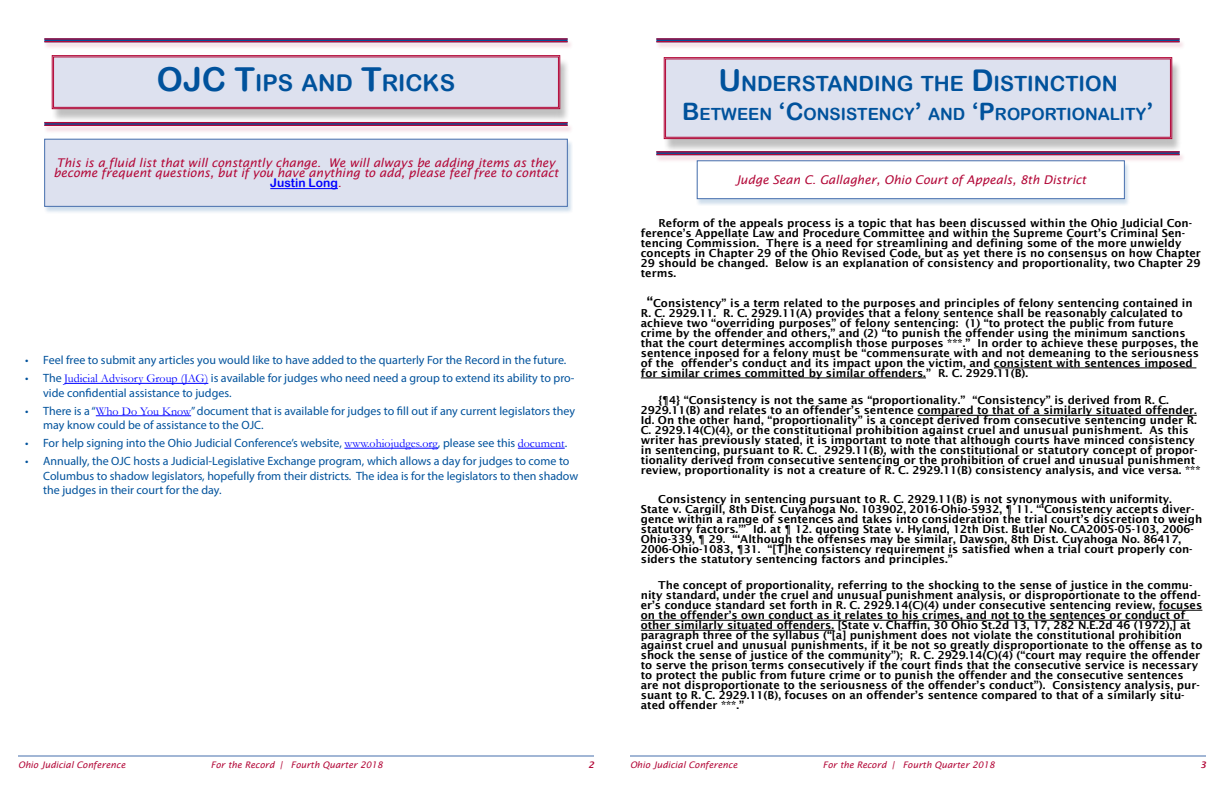
<style>
.page{position:relative;width:1224px;height:792px;background:#fff}
.page>*{position:absolute;margin:0;border:0;box-sizing:border-box;transform-origin:0 0}
.t1{font:23.1px "Arial Rounded MT Bold";color:#00529c}
.t2{font:21px "Arial Rounded MT Bold";color:#00529c}
.t3{font:16.8px "Arial Rounded MT Bold";color:#00529c}
.t4{font:12px/14.4px "Myriad Pro";color:#00529c}
.t5{font:italic 12px/10px "Lucida Sans";color:#b30838}
.t6{font:12px "Arial Rounded MT Bold";color:#00f}
.t7{font:600 11px/10px "Lucida Sans";color:#000}
.t8{font:italic 9px "Lucida Sans";color:#b30838}
.t9{font:italic 600 9px "Lucida Sans";color:#b30838}
.s1{font-size:33px}
.s2{font-family:"Lucida Sans";font-style:italic;color:#b30838}
.s3{font-family:"Garamond";color:#00f}
.s4{font-size:30px}
.s5{font-size:24px}
.s6{font-size:14px}
</style>
<div class="page">
<hr style="left:630px;top:756px;width:576px;height:1px;background:#456ead">
<hr style="left:18px;top:756px;width:576px;height:1px;background:#456ead">
<div style="left:52px;top:59px;width:519px;height:64px;background:#000;opacity:.25"></div>
<svg style="left:52px;top:55px;width:508px;height:54px;background:#dad5e4"></svg>
<div style="left:53px;top:57px;width:506px;height:51px;border:1px solid #b30838"></div>
<div style="left:44px;top:123px;width:530px;height:11px;background:#b30838;opacity:.15"></div>
<hr style="left:44px;top:122px;width:524px;height:4px;background:#403b7d">
<hr style="left:44px;top:122px;width:524px;height:1px;background:#b30838">
<hr style="left:44px;top:125px;width:524px;height:1px;background:#b30838">
<div style="left:44px;top:40px;width:530px;height:11px;background:#b30838;opacity:.15"></div>
<hr style="left:44px;top:38px;width:524px;height:4px;background:#00529c">
<hr style="left:44px;top:38px;width:524px;height:2px;background:#b30838">
<hr style="left:44px;top:41px;width:524px;height:1px;background:#b30838">
<hr style="left:64px;top:383px;width:144px;height:1px;background:#00f">
<hr style="left:96px;top:415px;width:95px;height:1px;background:#00f">
<hr style="left:344px;top:448px;width:94px;height:1px;background:#00f">
<hr style="left:518px;top:448px;width:47px;height:1px;background:#00f">
<div style="left:43px;top:140px;width:530px;height:75px;background:#00529c;opacity:.2"></div>
<div style="left:45px;top:139px;width:522px;height:67px;background:#dde1ef"></div>
<hr style="left:270px;top:188px;width:68px;height:1px;background:#00f">
<div style="left:44px;top:139px;width:524px;height:68px;border:1px solid #456ead"></div>
<div style="left:656px;top:40px;width:530px;height:11px;background:#b30838;opacity:.15"></div>
<hr style="left:656px;top:38px;width:524px;height:4px;background:#00529c">
<hr style="left:656px;top:38px;width:524px;height:2px;background:#b30838">
<hr style="left:656px;top:41px;width:524px;height:1px;background:#b30838">
<div style="left:656px;top:152px;width:530px;height:11px;background:#b30838;opacity:.15"></div>
<hr style="left:656px;top:151px;width:524px;height:4px;background:#17488e">
<hr style="left:656px;top:151px;width:524px;height:2px;background:#b30838">
<hr style="left:656px;top:154px;width:524px;height:1px;background:#b30838">
<div style="left:664px;top:61px;width:519px;height:92px;background:#000;opacity:.25"></div>
<div style="left:664px;top:57px;width:508px;height:82px;background:#dde1ef"></div>
<div style="left:665px;top:59px;width:506px;height:79px;border:1px solid #b30838"></div>
<div style="left:696px;top:161px;width:435px;height:45px;background:#00529c;opacity:.2"></div>
<div style="left:697px;top:161px;width:427px;height:38px;background:#fff"></div>
<div style="left:697px;top:161px;width:428px;height:38px;border:1px solid #456ead"></div>
<hr style="left:994px;top:368px;width:202px;height:1px;background:#000">
<hr style="left:641px;top:378px;width:285px;height:1px;background:#000">
<hr style="left:918px;top:415px;width:279px;height:1px;background:#000">
<hr style="left:1159px;top:610px;width:43px;height:1px;background:#000">
<hr style="left:641px;top:620px;width:548px;height:1px;background:#000">
<hr style="left:641px;top:630px;width:193px;height:1px;background:#000">
<h1 class="t1" style="left:157px;top:69px;width:300px"><span class="s1">OJC T</span>IPS AND <span class="s1">T</span>RICKS</h1>
<p class="t5" style="left:53px;top:158px;width:506px">This is a fluid list that will constantly change. We will always be adding items as they become frequent questions, but if you have anything to add, please feel free to contact</p>
<p class="t6" style="left:270px;top:176px;width:73px">Justin Long<span class="s2">.</span></p>
<p class="t4" style="left:25px;top:353px;width:543px">• Feel free to submit any articles you would like to have added to the quarterly For the Record in the future.</p>
<p class="t4" style="left:43px;top:371px;width:533px;text-indent:-18px">• The <span class="s3">Judicial Advisory Group (JAG)</span> is available for judges who need need a group to extend its ability to pro&shy;vide confidential assistance to judges.</p>
<p class="t4" style="left:43px;top:403px;width:533px;text-indent:-18px">• There is a “<span class="s3">Who Do You Know</span>” document that is available for judges to fill out if any current legislators they may know could be of assistance to the OJC.</p>
<p class="t4" style="left:25px;top:436px;width:544px">• For help signing into the Ohio Judicial Conference’s website, <span class="s3">www.ohiojudges.org</span>, please see this <span class="s3">document</span>.</p>
<p class="t4" style="left:43px;top:454px;width:537px;text-indent:-18px">• Annually, the OJC hosts a Judicial-Legislative Exchange program, which allows a day for judges to come to<br>Columbus to shadow legislators, hopefully from their districts. The idea is for the legislators to then shadow the judges in their court for the day.</p>
<h2 class="t2" style="left:718px;top:71px;width:401px"><span class="s4">U</span>NDERSTANDING THE <span class="s4">D</span>ISTINCTION</h2>
<h3 class="t3" style="left:682px;top:104px;width:473px"><span class="s5">B</span>ETWEEN <span class="s5">‘C</span>ONSISTENCY<span class="s5">’</span> AND <span class="s5">‘P</span>ROPORTIONALITY<span class="s5">’</span></h3>
<p class="t5" style="left:735px;top:175px;width:352px">Judge Sean C. Gallagher, Ohio Court of Appeals, 8th District</p>
<p class="t7" style="left:641px;top:218px;width:562px;text-indent:18px">Reform of the appeals process is a topic that has been discussed within the Ohio Judicial Con&shy;ference’s Appellate Law and Procedure Committee and within the Supreme Court’s Criminal Sen&shy;tencing Commission. There is a need for streamlining and defining some of the more unwieldy concepts in Chapter 29 of the Ohio Revised Code, but as yet there is no consensus on how Chapter 29 should be changed. Below is an explanation of consistency and proportionality, two Chapter 29 terms.</p>
<p class="t7" style="left:641px;top:298px;width:560px;text-indent:6px"><span class="s6">“</span>Consistency” is a term related to the purposes and principles of felony sentencing contained in R. C. 2929.11. R. C. 2929.11(A) provides that a felony sentence shall be reasonably calculated to achieve two “overriding purposes” of felony sentencing: (1) “to protect the public from future crime by the offender and others,” and (2) “to punish the offender using the minimum sanctions that the court determines accomplish those purposes ***.” In order to achieve these purposes, the sentence inposed for a felony must be “commensurate with and not demeaning to the seriousness of the offender’s conduct and its impact upon the victim, and consistent with sentences imposed for similar crimes committed by similar offenders.” R. C. 2929.11(B).</p>
<p class="t7" style="left:641px;top:395px;width:561px;text-indent:18px">{¶4} “Consistency is not the same as “proportionality.” “Consistency” is derived from R. C.<br>2929.11(B) and relates to an offender’s sentence compared to that of a similarly situated offender.<br>Id. On the other hand, “proportionality” is a concept derived from consecutive sentencing under R.<br>C. 2929.14(C)(4), or the constitutional prohibition against cruel and unusual punishment. As this writer has previously stated, it is important to note that although courts have minced consistency in sentencing, pursuant to R. C. 2929.11(B), with the constitutional or statutory concept of propor&shy;tionality derived from consecutive sentencing or the prohibition of cruel and unusual punishment review, proportionality is not a creature of R. C. 2929.11(B) consistency analysis, and vice versa. ***</p>
<p class="t7" style="left:641px;top:494px;width:563px;text-indent:17px">Consistency in sentencing pursuant to R. C. 2929.11(B) is not synonymous with uniformity.<br>State v. Cargill, 8th Dist. Cuyahoga No. 103902, 2016-Ohio-5932, ¶ 11. “‘Consistency accepts diver&shy;gence within a range of sentences and takes into consideration the trial court’s discretion to weigh statutory factors.’” Id. at ¶ 12. quoting State v. Hyland, 12th Dist. Butler No. CA2005-05-103, 2006- Ohio-339, ¶ 29. “‘Although the offenses may be similar, Dawson, 8th Dist. Cuyahoga No. 86417, 2006-Ohio-1083, ¶31. “[T]he consistency requirement is satisfied when a trial court properly con&shy;siders the statutory sentencing factors and principles.”</p>
<p class="t7" style="left:641px;top:580px;width:563px;text-indent:17px">The concept of proportionality, referring to the shocking to the sense of justice in the commu&shy;nity standard, under the cruel and unusual punishment analysis, or disproportionate to the offend&shy;er’s conduce standard set forth in R. C. 2929.14(C)(4) under consecutive sentencing review, focuses on the offender’s own conduct as it relates to his crimes, and not to the sentences or conduct of other similarly situated offenders. [State v. Chaffin, 30 Ohio St.2d 13, 17, 282 N.E.2d 46 (1972),] at paragraph three of the syllabus (“[a] punishment does not violate the constitutional prohibition against cruel and unusual punishments, if it be not so greatly disproportionate to the offense as to shock the sense of justice of the community”); R. C. 2929.14(C)(4) (“court may require the offender to serve the prison terms consecutively if the court finds that the consecutive service is necessary to protect the public from future crime or to punish the offender and the consecutive sentences are not disproportionate to the seriousness of the offender’s conduct”). Consistency analysis, pur&shy;suant to R. C. 2929.11(B), focuses on an offender’s sentence compared to that of a similarly situ&shy;ated offender ***.”</p>
<p class="t8" style="left:18px;top:760px;width:109px">Ohio Judicial Conference</p>
<p class="t8" style="left:211px;top:760px;width:174px">For the Record | Fourth Quarter 2018</p>
<p class="t9" style="left:588px;top:760px;width:7px">2</p>
<p class="t8" style="left:630px;top:760px;width:109px">Ohio Judicial Conference</p>
<p class="t8" style="left:823px;top:760px;width:174px">For the Record | Fourth Quarter 2018</p>
<p class="t9" style="left:1200px;top:760px;width:7px">3</p>
</div>
